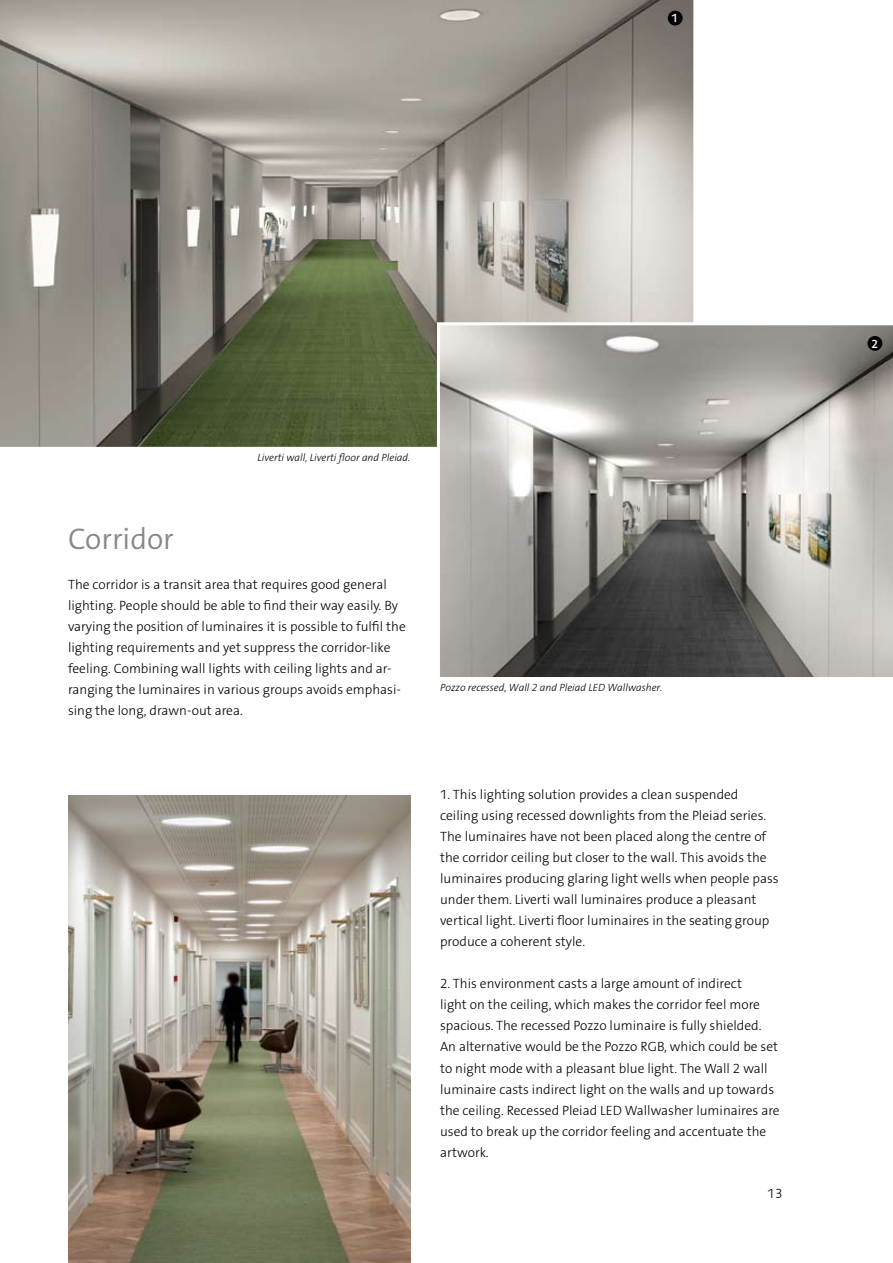
<style>
.page{position:relative;width:893px;height:1263px;background:#fff}
.page>*{position:absolute;margin:0;border:0;box-sizing:border-box;transform-origin:0 0}
.t1{font:30px "Fagerhult The Sans LT4";color:#87888a}
.t2{font:13.5px/21px "Fagerhult The Sans LT3";color:#000}
.t3{font:12px "Fagerhult The Sans LT6";color:#fff}
.t4{font:italic 10.5px "Fagerhult The Sans LT3";color:#000}
</style>
<div class="page">
<svg style="left:0;top:0;width:694px;height:447px;background:#969387"></svg>
<svg style="left:435px;top:321px;width:458px;height:356px;background:#a19e9a"></svg>
<div style="left:668px;top:11px;width:15px;height:15px;background:#000;border-radius:50%"></div>
<div style="left:867px;top:336px;width:15px;height:15px;background:#000;border-radius:50%"></div>
<img style="left:68px;top:795px;width:342px;height:468px">
<p class="t3" style="left:672px;top:11px;width:8px">1</p>
<h1 class="t1" style="left:68px;top:519px;width:107px">Corridor</h1>
<p class="t4" style="left:257px;top:451px;width:154px">Liverti wall, Liverti floor and Pleiad.</p>
<p class="t2" style="left:68px;top:574px;width:339px">The corridor is a transit area that requires good general lighting. People should be able to find their way easily. By varying the position of luminaires it is possible to fulfil the lighting requirements and yet suppress the corridor-like feeling. Combining wall lights with ceiling lights and ar&shy;ranging the luminaires in various groups avoids emphasi&shy;sing the long, drawn-out area.</p>
<p class="t4" style="left:440px;top:680px;width:224px">Pozzo recessed, Wall 2 and Pleiad LED Wallwasher.</p>
<p class="t2" style="left:440px;top:784px;width:340px">1. This lighting solution provides a clean suspended ceiling using recessed downlights from the Pleiad series.<br>The luminaires have not been placed along the centre of the corridor ceiling but closer to the wall. This avoids the luminaires producing glaring light wells when people pass under them. Liverti wall luminaires produce a pleasant vertical light. Liverti floor luminaires in the seating group produce a coherent style.</p>
<p class="t2" style="left:440px;top:973px;width:341px">2. This environment casts a large amount of indirect<br>light on the ceiling, which makes the corridor feel more spacious. The recessed Pozzo luminaire is fully shielded.<br>An alternative would be the Pozzo RGB, which could be set to night mode with a pleasant blue light. The Wall 2 wall luminaire casts indirect light on the walls and up towards the ceiling. Recessed Pleiad LED Wallwasher luminaires are used to break up the corridor feeling and accentuate the artwork.</p>
<p class="t2" style="left:768px;top:1183px;width:16px">13</p>
<p class="t3" style="left:871px;top:336px;width:8px">2</p>
</div>
